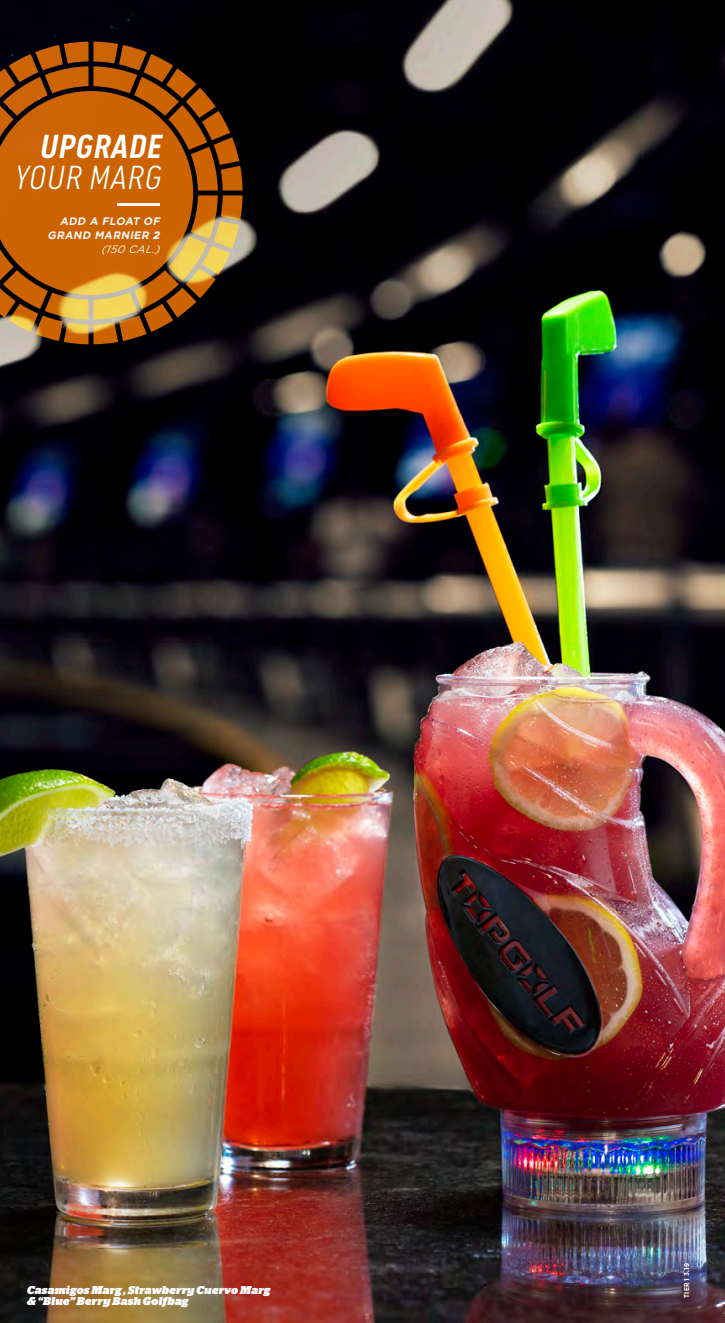
<style>
.page{position:relative;width:725px;height:1323px;background:#fff}
.page>*{position:absolute;margin:0;border:0;box-sizing:border-box;transform-origin:0 0}
.t1{font:italic 300 condensed 33.25px/31.5px "Shield Sans";color:#fff;text-align:right}
.t2{font:italic 900 11.38px/10.5px "Stag";letter-spacing:.025em;color:#fff}
.t3{font:italic 700 10.85px/14px "Gotham";color:#f5f5f6;text-align:right}
.t4{font:700 7px "Gotham Narrow";letter-spacing:.035em;color:#fff}
.s1{font-weight:600}
.s2{font-weight:900}
.s3{font-weight:400}
</style>
<div class="page">
<img style="left:0;top:0;width:724px;height:1323px">
<svg style="left:0;top:42px;width:242px;height:302px;background:#764a19"></svg>
<svg style="left:0;top:91px;width:193px;height:204px;background:#bf6207"></svg>
<hr style="left:117px;top:204px;width:42px;height:2px;background:#fff">
<p class="t1" style="left:13px;top:130px;width:155px"><span class="s1">UPGRADE<br></span>YOUR MARG</p>
<p class="t3" style="left:48px;top:214px;width:116px">ADD A FLOAT OF<br>GRAND MARNIER <span class="s2">2 </span><span class="s3">(150 CA L.)</span></p>
<p class="t2" style="left:27px;top:1286px;width:244px">Casamigos Marg , Strawberry Cuervo Marg &amp; “Blue” Berry Bash Golfbag</p>
<p class="t4" style="left:682px;top:1298px;width:36px;rotate:-90deg">TIER 1 3.19</p>
</div>
